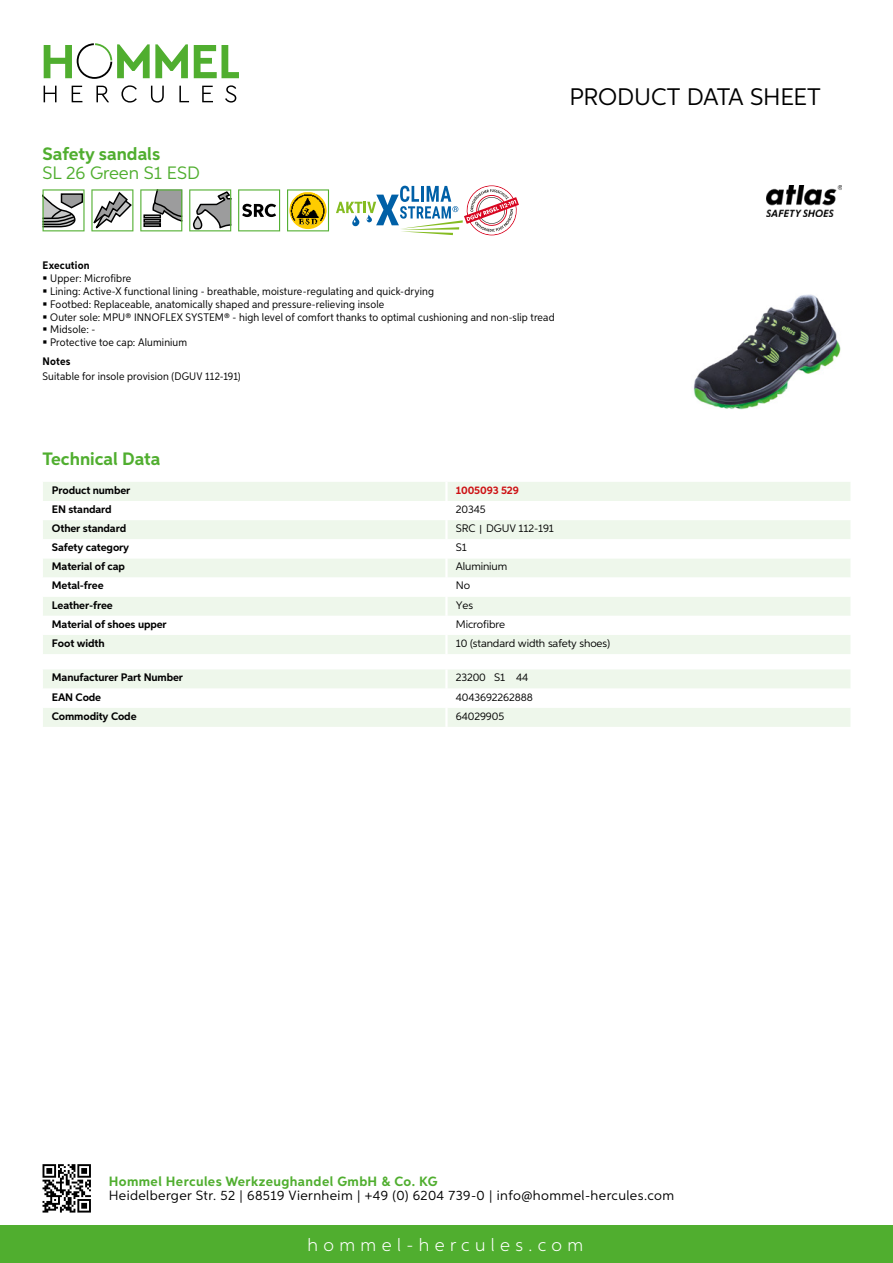
<style>
.page{position:relative;width:893px;height:1263px;background:#fff}
.page>*{position:absolute;margin:0;border:0;box-sizing:border-box;transform-origin:0 0}
.t1{font:24px "Aspira";letter-spacing:-.01em;color:#000}
.t2{font:700 18px "Aspira";color:#50ae2f}
.t3{font:300 18px "Aspira";letter-spacing:.3em;color:#fff}
.t4{font:18px "Aspira";color:#50ae2f}
.t5{font:13.5px "Aspira";letter-spacing:.03em;color:#000}
.t6{font:700 13.5px "Aspira";letter-spacing:.03em;color:#50ae2f}
.t7{font:10.95px/12.8px "Aspira Nar";letter-spacing:.015em;color:#000}
.t8{font:700 10.95px "Aspira";letter-spacing:-.01em;color:#000}
.t9{font:10.95px "Aspira";letter-spacing:-.01em;color:#000}
.t10{font:700 10.95px "Aspira Nar";letter-spacing:.015em;color:#000}
.t11{font:700 10.95px "Aspira";letter-spacing:-.01em;color:#cd1013}
.s1{font-family:"Wuerth Global";font-size:10.5px}
</style>
<div class="page">
<div style="left:0;top:1226px;width:893px;height:37px;background:#50ae2f"></div>
<svg style="left:43px;top:1164px;width:48px;height:48px"></svg>
<svg style="left:194px;top:45px;width:45px;height:33px"></svg>
<svg style="left:44px;top:43px;width:144px;height:36px"></svg>
<svg style="left:44px;top:86px;width:13px;height:16px"></svg>
<svg style="left:72px;top:86px;width:10px;height:16px"></svg>
<svg style="left:96px;top:86px;width:13px;height:16px"></svg>
<svg style="left:121px;top:85px;width:16px;height:18px"></svg>
<svg style="left:151px;top:86px;width:13px;height:17px"></svg>
<svg style="left:179px;top:86px;width:10px;height:16px"></svg>
<svg style="left:202px;top:86px;width:11px;height:16px"></svg>
<svg style="left:225px;top:85px;width:11px;height:18px"></svg>
<div style="left:43px;top:482px;width:807px;height:172px;background:#eef7eb"></div>
<svg style="left:43px;top:501px;width:807px;height:134px"></svg>
<hr style="left:445px;top:482px;width:3px;height:19px;background:#fff">
<hr style="left:445px;top:501px;width:3px;height:19px;background:#fff">
<hr style="left:445px;top:520px;width:3px;height:19px;background:#fff">
<hr style="left:445px;top:539px;width:3px;height:19px;background:#fff">
<hr style="left:445px;top:558px;width:3px;height:19px;background:#fff">
<hr style="left:445px;top:577px;width:3px;height:20px;background:#fff">
<hr style="left:445px;top:597px;width:3px;height:19px;background:#fff">
<hr style="left:445px;top:616px;width:3px;height:19px;background:#fff">
<hr style="left:445px;top:635px;width:3px;height:19px;background:#fff">
<svg style="left:43px;top:669px;width:807px;height:58px"></svg>
<hr style="left:445px;top:708px;width:3px;height:19px;background:#fff">
<svg style="left:43px;top:189px;width:90px;height:42px"></svg>
<svg style="left:140px;top:189px;width:42px;height:42px"></svg>
<svg style="left:189px;top:189px;width:42px;height:42px"></svg>
<svg style="left:238px;top:189px;width:42px;height:42px"></svg>
<svg style="left:287px;top:189px;width:42px;height:42px"></svg>
<svg style="left:336px;top:185px;width:183px;height:50px"></svg>
<img style="left:693px;top:294px;width:148px;height:115px">
<img style="left:766px;top:185px;width:76px;height:32px">
<h2 class="t2" style="left:43px;top:142px;width:119px">Safety sandals</h2>
<h2 class="t4" style="left:43px;top:162px;width:156px">SL 26 Green S1 ESD</h2>
<h1 class="t1" style="left:569px;top:82px;width:253px">Product data sh eet</h1>
<p class="t10" style="left:43px;top:259px;width:49px">Execution</p>
<p class="t7" style="left:50px;top:272px;width:506px">Upper: Microfibre<br>Lining: Active-X functional lining - breathable, moisture-regulating and quick-drying<br>Footbed: Replaceable, anatomically shaped and pressure-relieving insole<br>Outer sole: MPU® INNOFLEX SYSTEM® - high level of comfort thanks to optimal cushioning and non-slip tread Midsole: -<br>Protective toe cap: Aluminium</p>
<p class="t10" style="left:43px;top:355px;width:29px">Notes</p>
<p class="t7" style="left:43px;top:370px;width:200px">Suitable for insole provision (DGUV 112-191)</p>
<h2 class="t2" style="left:43px;top:448px;width:120px">Technical Data</h2>
<p class="t8" style="left:52px;top:483px;width:80px">Product number</p>
<p class="t11" style="left:456px;top:483px;width:65px">1005093 529</p>
<p class="t8" style="left:52px;top:502px;width:61px">EN standard</p>
<p class="t9" style="left:456px;top:502px;width:31px">20345</p>
<p class="t8" style="left:52px;top:521px;width:76px">Other standard</p>
<p class="t9" style="left:456px;top:522px;width:100px">SRC <span class="s1">|</span> DGUV 112-191</p>
<p class="t8" style="left:52px;top:541px;width:79px">Safety category</p>
<p class="t9" style="left:456px;top:541px;width:12px">S1</p>
<p class="t8" style="left:52px;top:560px;width:75px">Material of cap</p>
<p class="t9" style="left:456px;top:560px;width:53px">Aluminium</p>
<p class="t8" style="left:52px;top:579px;width:53px">Metal-free</p>
<p class="t9" style="left:456px;top:579px;width:16px">No</p>
<p class="t8" style="left:52px;top:598px;width:62px">Leather-free</p>
<p class="t9" style="left:456px;top:598px;width:19px">Yes</p>
<p class="t8" style="left:52px;top:617px;width:116px">Material of shoes upper</p>
<p class="t9" style="left:456px;top:617px;width:51px">Microfibre</p>
<p class="t8" style="left:52px;top:636px;width:54px">Foot width</p>
<p class="t9" style="left:456px;top:636px;width:156px">10 (standard width safety shoes)</p>
<p class="t8" style="left:52px;top:671px;width:133px">Manufacturer Part Number</p>
<p class="t9" style="left:456px;top:671px;width:74px">23200 S1 44</p>
<p class="t8" style="left:52px;top:690px;width:51px">EAN Code</p>
<p class="t9" style="left:456px;top:690px;width:79px">4043692262888</p>
<p class="t8" style="left:52px;top:709px;width:86px">Commodity Code</p>
<p class="t9" style="left:456px;top:709px;width:50px">64029905</p>
<p class="t6" style="left:109px;top:1172px;width:330px">Hommel Hercules Werkzeughandel GmbH &amp; Co. KG</p>
<p class="t5" style="left:109px;top:1187px;width:567px">Heidelberger Str. 52 | 68519 Viernheim | +49 (0) 6204 739-0 | info@hommel-hercules.com</p>
<h2 class="t3" style="left:307px;top:1234px;width:277px">hommel-hercules.com</h2>
</div>
